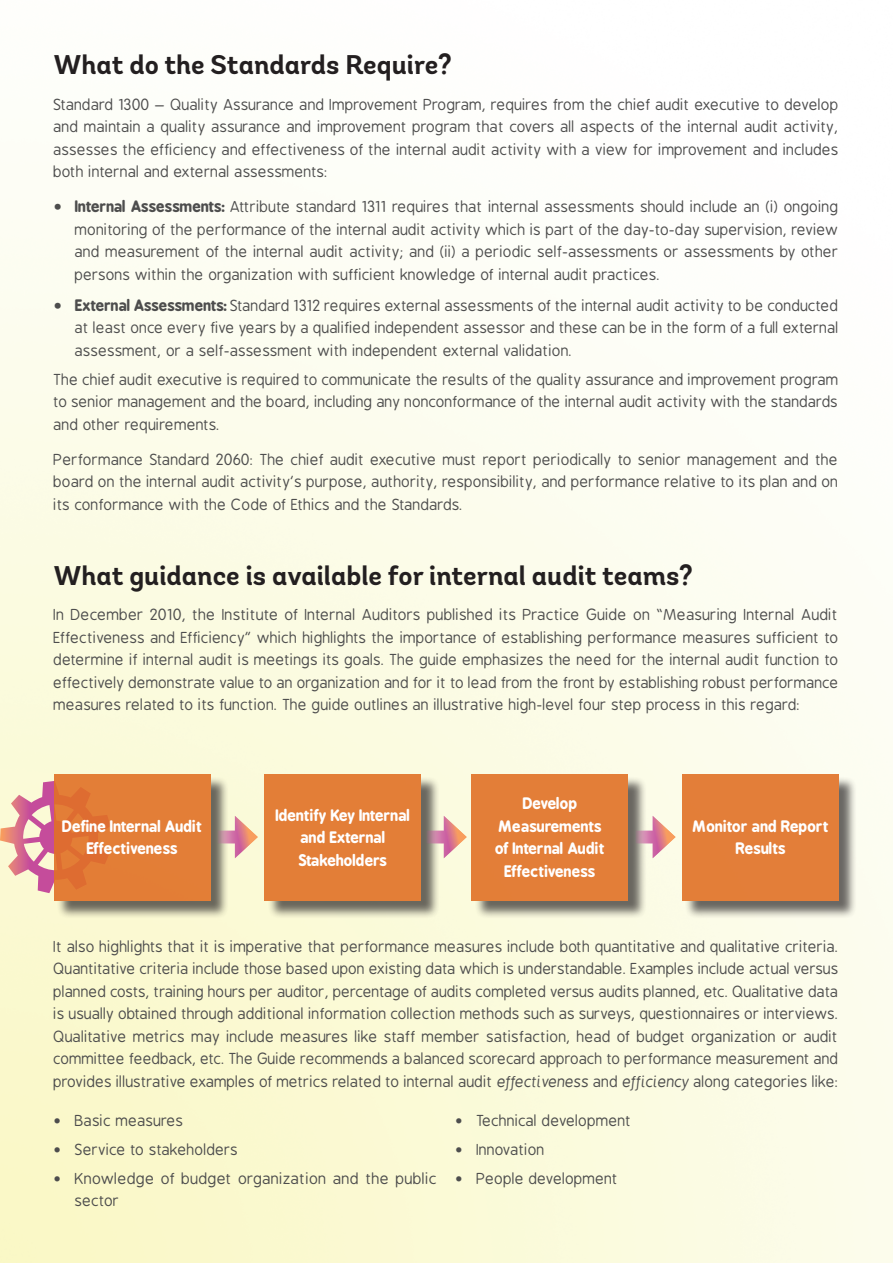
<style>
.page{position:relative;width:893px;height:1263px;background:#fff}
.page>*{position:absolute;margin:0;border:0;box-sizing:border-box;transform-origin:0 0}
.header_1{font:700 27px "Andes";color:#231f20}
.Body_text{font:15px/22.5px "B Preplay";color:#4d4d4d;text-align:justify}
.Body_text-2{font:700 15px/22.5px "B Preplay";color:#fff;text-align:center}
.s1{font-weight:700}
.s2{font-style:italic}
</style>
<div class="page">
<img style="left:0;top:198px;width:893px;height:1065px">
<div style="left:267px;top:776px;width:173px;height:143px;background:#231f20;opacity:.75"></div>
<div style="left:265px;top:774px;width:156px;height:126px;background:#e37e37"></div>
<div style="left:474px;top:776px;width:173px;height:143px;background:#231f20;opacity:.75"></div>
<div style="left:472px;top:774px;width:156px;height:126px;background:#e37e38"></div>
<div style="left:685px;top:776px;width:173px;height:143px;background:#231f20;opacity:.75"></div>
<div style="left:682px;top:774px;width:157px;height:126px;background:#e37e39"></div>
<svg style="left:0;top:781px;width:54px;height:112px;background:#e6b2b6"></svg>
<div style="left:56px;top:776px;width:173px;height:143px;background:#231f20;opacity:.75"></div>
<div style="left:54px;top:774px;width:156px;height:126px;background:linear-gradient(to right,#e17634,#e48138)"></div>
<svg style="left:217px;top:831px;width:18px;height:12px"></svg>
<svg style="left:235px;top:816px;width:23px;height:42px"></svg>
<svg style="left:426px;top:831px;width:18px;height:12px"></svg>
<svg style="left:444px;top:816px;width:23px;height:42px"></svg>
<svg style="left:635px;top:831px;width:18px;height:12px"></svg>
<svg style="left:653px;top:816px;width:23px;height:42px"></svg>
<p class="header_1" style="left:54px;top:48px;width:399px">What do the Standards Require?</p>
<p class="Body_text" style="left:54px;top:93px;width:786px">Standard 1300 – Quality Assurance and Improvement Program, requires from the chief audit executive to develop and maintain a quality assurance and improvement program that covers all aspects of the internal audit activity, assesses the efficiency and effectiveness of the internal audit activity with a view for improvement and includes both internal and external assessments:</p>
<p class="Body_text" style="left:75px;top:196px;width:765px;text-indent:-21px"><span class="s1">• Internal Assessments:</span> Attribute standard 1311 requires that internal assessments should include an (i) ongoing monitoring of the performance of the internal audit activity which is part of the day-to-day supervision, review and measurement of the internal audit activity; and (ii) a periodic self-assessments or assessments by other persons within the organization with sufficient knowledge of internal audit practices.</p>
<p class="Body_text" style="left:75px;top:295px;width:765px;text-indent:-21px"><span class="s1">• External Assessments:</span> Standard 1312 requires external assessments of the internal audit activity to be conducted at least once every five years by a qualified independent assessor and these can be in the form of a full external assessment, or a self-assessment with independent external validation.</p>
<p class="Body_text" style="left:54px;top:368px;width:786px">The chief audit executive is required to communicate the results of the quality assurance and improvement program to senior management and the board, including any nonconformance of the internal audit activity with the standards and other requirements.</p>
<p class="Body_text" style="left:54px;top:449px;width:786px">Performance Standard 2060: The chief audit executive must report periodically to senior management and the board on the internal audit activity’s purpose, authority, responsibility, and performance relative to its plan and on its conformance with the Code of Ethics and the Standards.</p>
<p class="header_1" style="left:54px;top:559px;width:640px">What guidance is available for internal audit teams?</p>
<p class="Body_text" style="left:54px;top:604px;width:786px">In December 2010, the Institute of Internal Auditors published its Practice Guide on “Measuring Internal Audit Effectiveness and Efficiency” which highlights the importance of establishing performance measures sufficient to determine if internal audit is meetings its goals. The guide emphasizes the need for the internal audit function to effectively demonstrate value to an organization and for it to lead from the front by establishing robust performance measures related to its function. The guide outlines an illustrative high-level four step process in this regard:</p>
<p class="Body_text-2" style="left:62px;top:815px;width:141px">Define Internal Audit<br>Effectiveness</p>
<p class="Body_text-2" style="left:276px;top:804px;width:136px">Identify Key Internal and External<br>Stakeholders</p>
<p class="Body_text-2" style="left:495px;top:793px;width:111px">Develop<br>Measurements of Internal Audit<br>Effectiveness</p>
<p class="Body_text-2" style="left:693px;top:815px;width:138px">Monitor and Report<br>Results</p>
<p class="Body_text" style="left:54px;top:936px;width:786px">It also highlights that it is imperative that performance measures include both quantitative and qualitative criteria.<br>Quantitative criteria include those based upon existing data which is understandable. Examples include actual versus planned costs, training hours per auditor, percentage of audits completed versus audits planned, etc. Qualitative data is usually obtained through additional information collection methods such as surveys, questionnaires or interviews.<br>Qualitative metrics may include measures like staff member satisfaction, head of budget organization or audit committee feedback, etc. The Guide recommends a balanced scorecard approach to performance measurement and provides illustrative examples of metrics related to internal audit <span class="s2">effectiveness</span> and <span class="s2">efficiency</span> along categories like:</p>
<p class="Body_text" style="left:54px;top:1109px;width:131px">• Basic measures</p>
<p class="Body_text" style="left:54px;top:1138px;width:186px">• Service to stakeholders</p>
<p class="Body_text" style="left:75px;top:1167px;width:364px;text-indent:-21px">• Knowledge of budget organization and the public sector</p>
<p class="Body_text" style="left:455px;top:1109px;width:178px">• Technical development</p>
<p class="Body_text" style="left:455px;top:1138px;width:91px">• Innovation</p>
<p class="Body_text" style="left:455px;top:1167px;width:164px">• People development</p>
</div>
